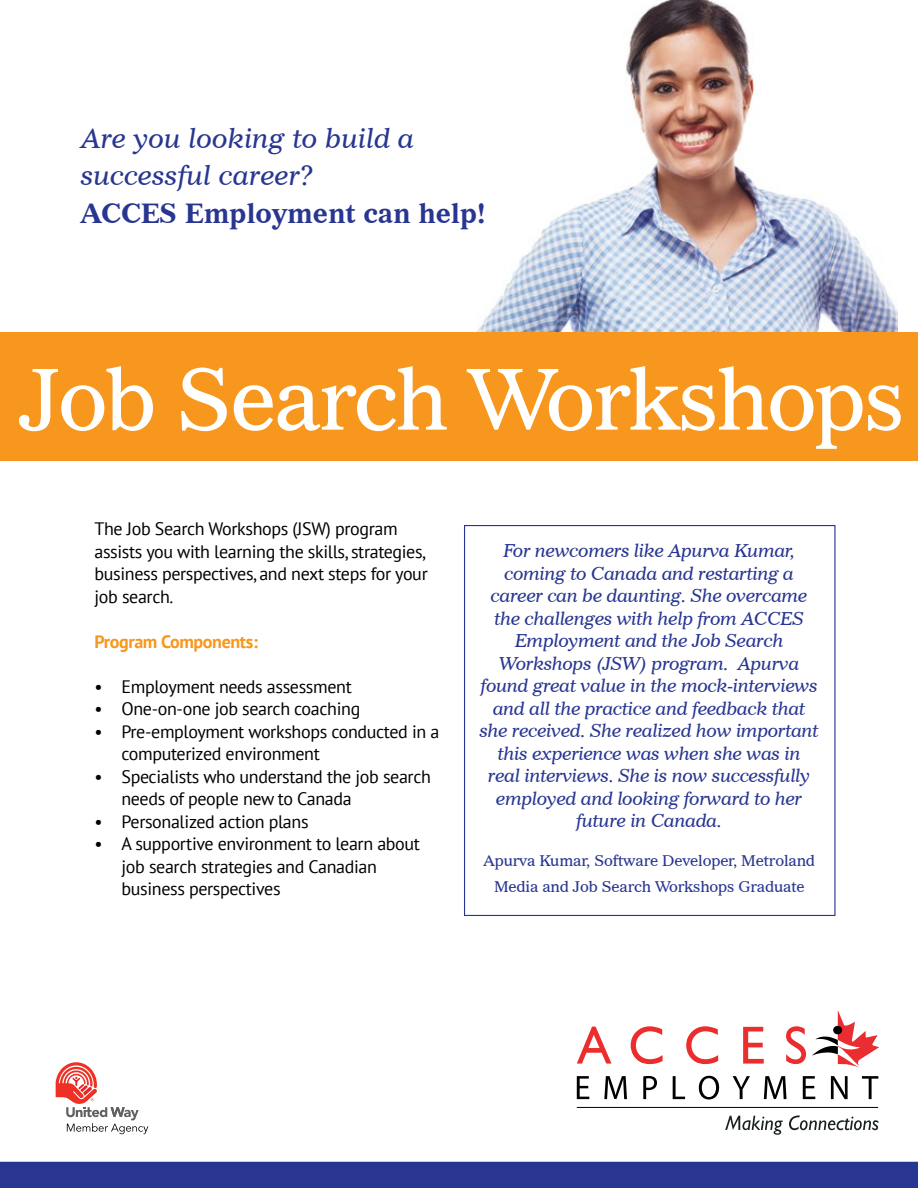
<style>
.page{position:relative;width:918px;height:1188px;background:#fff}
.page>*{position:absolute;margin:0;border:0;box-sizing:border-box;transform-origin:0 0}
.t1{font:84.45px "Imperial BT";letter-spacing:-.025em;color:#fff}
.t2{font:italic 27px/37.5px "Imperial BT";color:#283691}
.t3{font:700 27px "Imperial BT";color:#283691}
.t4{font:18px/22.5px "PT Sans";letter-spacing:-.02em;color:#000}
.t5{font:italic 18px/22.5px "Imperial BT";letter-spacing:-.02em;color:#283691;text-align:center}
.t6{font:700 18px "PT Sans";letter-spacing:-.02em;color:#f8971d}
.t7{font:15px/26.2px "Imperial BT";letter-spacing:-.01em;color:#283691;text-align:center}
</style>
<div class="page">
<img style="left:476px;top:0;width:421px;height:332px">
<div style="left:0;top:332px;width:918px;height:128px;background:#f8971d"></div>
<svg style="left:56px;top:1062px;width:92px;height:72px"></svg>
<svg style="left:577px;top:1027px;width:35px;height:37px"></svg>
<svg style="left:631px;top:1026px;width:32px;height:38px"></svg>
<svg style="left:686px;top:1026px;width:32px;height:38px"></svg>
<svg style="left:743px;top:1027px;width:21px;height:37px"></svg>
<svg style="left:786px;top:1026px;width:20px;height:38px"></svg>
<svg style="left:577px;top:1076px;width:12px;height:23px"></svg>
<svg style="left:604px;top:1076px;width:23px;height:23px"></svg>
<svg style="left:643px;top:1076px;width:14px;height:23px"></svg>
<svg style="left:673px;top:1076px;width:12px;height:23px"></svg>
<svg style="left:699px;top:1076px;width:20px;height:23px"></svg>
<svg style="left:733px;top:1076px;width:17px;height:23px"></svg>
<svg style="left:764px;top:1076px;width:23px;height:23px"></svg>
<svg style="left:803px;top:1076px;width:12px;height:23px"></svg>
<svg style="left:831px;top:1076px;width:17px;height:23px"></svg>
<svg style="left:862px;top:1076px;width:16px;height:23px"></svg>
<svg style="left:812px;top:1010px;width:67px;height:58px"></svg>
<div style="left:833px;top:1026px;width:9px;height:8px;background:#000;border-radius:50%"></div>
<svg style="left:725px;top:1116px;width:58px;height:19px"></svg>
<svg style="left:789px;top:1116px;width:89px;height:14px"></svg>
<hr style="left:577px;top:1107px;width:301px;height:1px;background:#000">
<div style="left:464px;top:525px;width:372px;height:391px;border:1px solid #283691"></div>
<div style="left:0;top:1162px;width:918px;height:26px;background:#283691"></div>
<h2 class="t2" style="left:81px;top:119px;width:335px">Are you looking to build a successful career?</h2>
<h2 class="t3" style="left:81px;top:197px;width:406px">ACCES Employment can help!</h2>
<h1 class="t1" style="left:19px;top:348px;width:887px">Job Search Workshops</h1>
<p class="t4" style="left:94px;top:517px;width:335px">The Job Search Workshops (JSW) program assists you with learning the skills, strategies, business perspectives, and next steps for your job search.</p>
<p class="t6" style="left:94px;top:629px;width:165px">Program Components:</p>
<p class="t4" style="left:94px;top:675px;width:259px">• Employment needs assessment</p>
<p class="t4" style="left:94px;top:697px;width:267px">• One-on-one job search coaching</p>
<p class="t4" style="left:122px;top:720px;width:319px;text-indent:-27px">• Pre-employment workshops conducted in a computerized environment</p>
<p class="t4" style="left:122px;top:765px;width:311px;text-indent:-27px">• Specialists who understand the job search needs of people new to Canada</p>
<p class="t4" style="left:94px;top:810px;width:216px">• Personalized action plans</p>
<p class="t4" style="left:122px;top:832px;width:300px;text-indent:-27px">• A supportive environment to learn about job search strategies and Canadian business perspectives</p>
<p class="t5" style="left:480px;top:540px;width:341px">For newcomers like Apurva Kumar, coming to Canada and restarting a career can be daunting. She overcame the challenges with help from ACCES Employment and the Job Search Workshops (JSW) program. Apurva found great value in the mock-interviews and all the practice and feedback that she received. She realized how important this experience was when she was in real interviews. She is now successfully employed and looking forward to her future in Canada.</p>
<p class="t7" style="left:484px;top:847px;width:333px">Apurva Kumar, Software Developer, Metroland<br>Media and Job Search Workshops Graduate</p>
</div>
